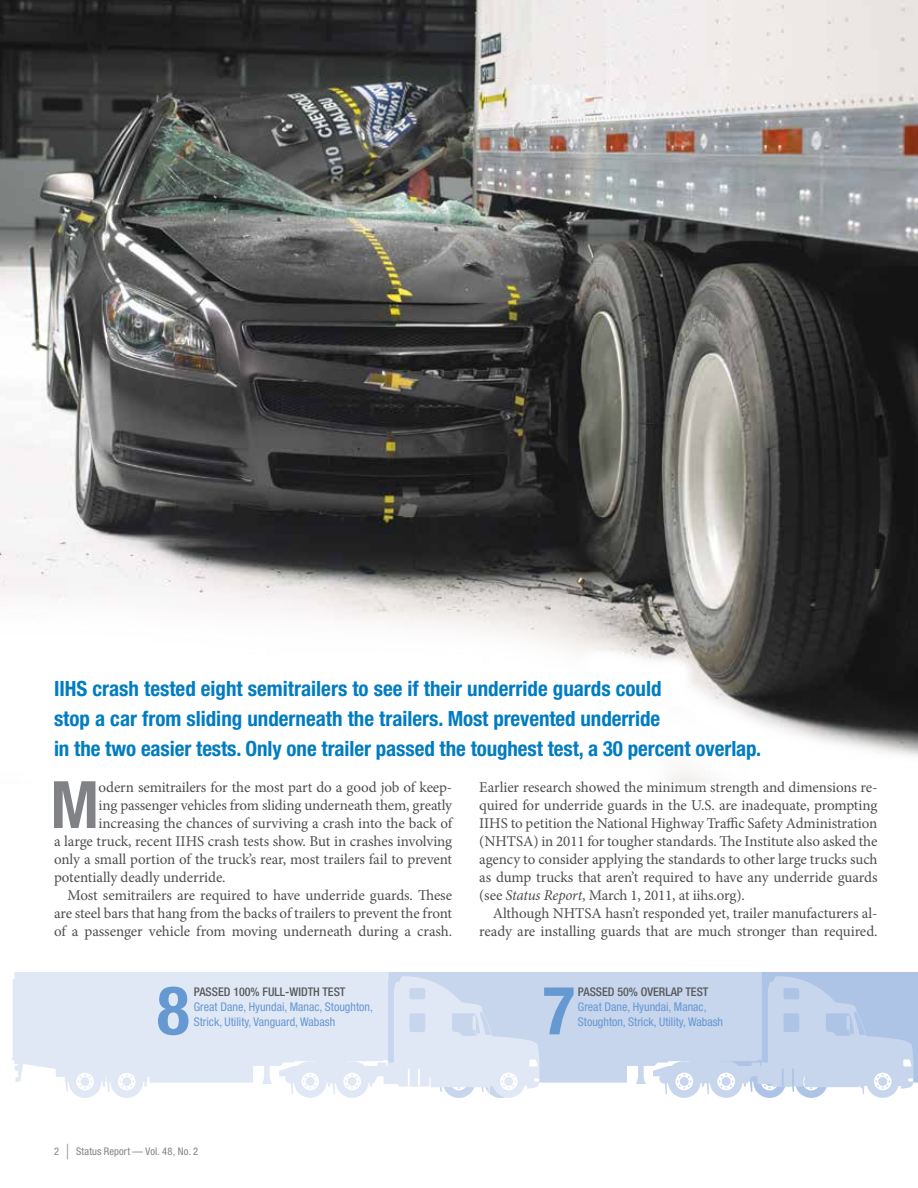
<style>
.page{position:relative;width:918px;height:1188px;background:#fff}
.page>*{position:absolute;margin:0;border:0;box-sizing:border-box;transform-origin:0 0}
.t1{font:700 condensed 67.5px "Helvetica Neue LT Pro";color:#6698d1}
.t2{font:700 condensed 65.4px "Helvetica Neue LT Pro";color:#808285}
.t3{font:700 condensed 21px/30px "Helvetica Neue LT Pro";color:#007cc2}
.t4{font:15px/18px "Minion Pro";letter-spacing:-.01em;color:#4d4d4f;text-align:justify}
.t5{font:condensed 12px/15px "Helvetica Neue LT Pro";color:#6698d1}
.t6{font:500 condensed 12px "Helvetica Neue LT Pro";color:#58595b}
.t7{font:condensed 10.5px "Helvetica Neue LT Pro";letter-spacing:.02em;color:#808285}
.s1{font-style:italic}
.s2{font-size:21px}
</style>
<div class="page">
<img style="left:0;top:0;width:918px;height:784px">
<svg style="left:540px;top:972px;width:137px;height:124px;background:#cedaef"></svg>
<svg style="left:677px;top:972px;width:241px;height:126px;background:#c4d3ec"></svg>
<svg style="left:12px;top:972px;width:528px;height:126px;background:#e2e9f5"></svg>
<svg style="left:345px;top:1074px;width:14px;height:15px"></svg>
<svg style="left:494px;top:1074px;width:22px;height:15px"></svg>
<svg style="left:303px;top:1074px;width:14px;height:15px"></svg>
<p class="t3" style="left:54px;top:673px;width:709px">IIHS crash tested eight semitrailers to see if their underride guards could<br>stop a car from sliding underneath the trailers. Most prevented underride<br>in the two easier tests. Only one trailer passed the toughest test, a 30 percent overlap.</p>
<p class="t4" style="left:479px;top:778px;width:400px">Earlier research showed the minimum strength and dimensions re&shy;quired for underride guards in the U.S. are inadequate, prompting IIHS to petition the National Highway Traffic Safety Administration (NHTSA) in 2011 for tougher standards. The Institute also asked the agency to consider applying the standards to other large trucks such as dump trucks that aren’t required to have any underride guards (see <span class="s1">Status Report</span>, March 1, 2011, at iihs.org).</p>
<p class="t4" style="left:479px;top:904px;width:400px;text-align:right">Although NHTSA hasn’t responded yet, trailer manufacturers al&shy;ready are installing guards that are much stronger than required.</p>
<h2 class="t2" style="left:51px;top:765px;width:50px">M</h2>
<p class="t4" style="left:99px;top:778px;width:355px">odern semitrailers for the most part do a good job of keep-</p>
<p class="t4" style="left:99px;top:796px;width:355px">ing passenger vehicles from sliding underneath them, greatly</p>
<p class="t4" style="left:99px;top:814px;width:355px">increasing the chances of surviving a crash into the back of</p>
<p class="t4" style="left:54px;top:832px;width:400px">a large truck, recent IIHS crash tests show. But in crashes involving</p>
<p class="t4" style="left:54px;top:850px;width:400px">only a small portion of the truck’s rear, most trailers fail to prevent</p>
<p class="t4" style="left:54px;top:868px;width:173px">potentially deadly underride.</p>
<p class="t4" style="left:68px;top:886px;width:386px">Most semitrailers are required to have underride guards. These</p>
<p class="t4" style="left:54px;top:904px;width:400px">are steel bars that hang from the backs of trailers to prevent the front</p>
<p class="t4" style="left:54px;top:922px;width:400px">of a passenger vehicle from moving underneath during a crash.</p>
<h1 class="t1" style="left:157px;top:969px;width:34px">8</h1>
<h1 class="t1" style="left:543px;top:969px;width:34px">7</h1>
<p class="t6" style="left:578px;top:985px;width:132px">PASSED 50% OVERLAP TEST</p>
<p class="t6" style="left:194px;top:985px;width:153px">PASSED 100% FU LL-WIDTH TEST</p>
<p class="t5" style="left:194px;top:999px;width:181px">Great Dane, Hyundai, Manac, Stoughton,<br>Strick, Utility, Vanguard, Wabash</p>
<p class="t5" style="left:578px;top:999px;width:147px">Great Dane, Hyundai, Manac,<br>Stoughton, Strick, Utility, Wabash</p>
<p class="t7" style="left:54px;top:1145px;width:146px">2 <span class="s2">|</span> Status Report — Vol. 48, No. 2</p>
</div>
